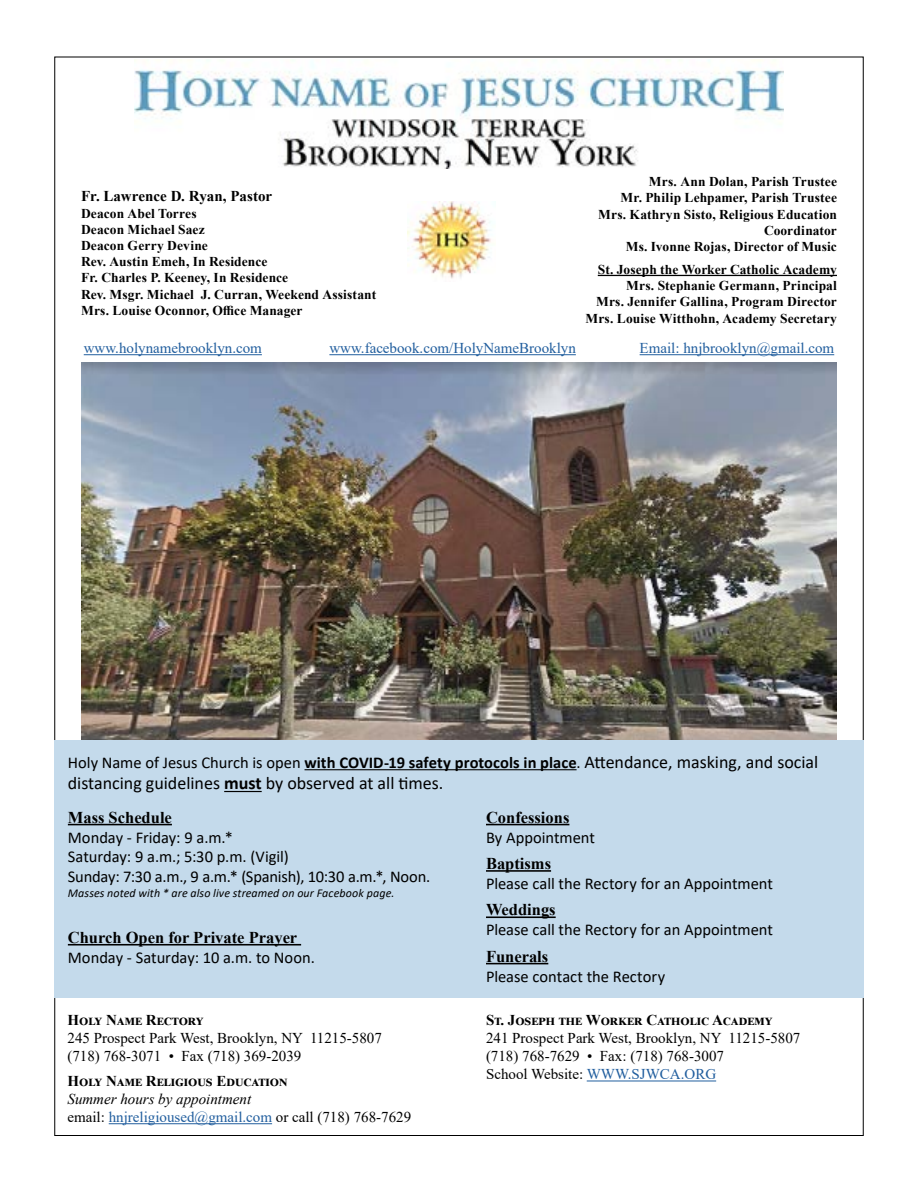
<style>
.page{position:relative;width:918px;height:1188px;background:#fff}
.page>*{position:absolute;margin:0;border:0;box-sizing:border-box;transform-origin:0 0}
.t1{font:18px "Calibri";color:#000}
.t2{font:16.5px/19.8px "Calibri";letter-spacing:-.005em;color:#000}
.t3{font:700 16.5px "Calibri";letter-spacing:.005em;color:#000}
.t4{font:700 16.5px "Times New Roman";color:#000}
.t5{font:15px/18px "Times New Roman";color:#000}
.t6{font:700 15px "Times New Roman";color:#000}
.t7{font:15px "Times New Roman";color:#215e9e}
.t8{font:700 13.5px/16.2px "Times New Roman";letter-spacing:.01em;color:#000;text-align:right}
.t9{font:italic 12px "Calibri";letter-spacing:.01em;color:#000}
.s1{font-weight:400}
.s2{font-weight:400;font-size:18px}
.s3{font-weight:700}
.s4{font-style:italic}
.s5{color:#215e9e}
</style>
<div class="page">
<img style="left:81px;top:362px;width:756px;height:379px">
<div style="left:54px;top:741px;width:810px;height:257px;background:#c4daeb"></div>
<hr style="left:305px;top:769px;width:272px;height:1px;background:#000">
<hr style="left:224px;top:791px;width:38px;height:1px;background:#000">
<hr style="left:68px;top:824px;width:104px;height:1px;background:#000">
<hr style="left:68px;top:944px;width:233px;height:2px;background:#000">
<hr style="left:486px;top:824px;width:83px;height:1px;background:#000">
<hr style="left:486px;top:870px;width:65px;height:2px;background:#000">
<hr style="left:486px;top:916px;width:70px;height:2px;background:#000">
<hr style="left:486px;top:963px;width:62px;height:1px;background:#000">
<img style="left:135px;top:60px;width:648px;height:109px">
<hr style="left:598px;top:275px;width:239px;height:1px;background:#000">
<hr style="left:84px;top:354px;width:178px;height:1px;background:#215e9e">
<hr style="left:329px;top:354px;width:247px;height:1px;background:#215e9e">
<hr style="left:640px;top:354px;width:194px;height:1px;background:#215e9e">
<img style="left:408px;top:202px;width:83px;height:77px">
<hr style="left:109px;top:1123px;width:163px;height:1px;background:#215e9e">
<hr style="left:587px;top:1081px;width:129px;height:1px;background:#215e9e">
<p class="t6" style="left:81px;top:186px;width:193px">Fr. Lawrence D. Ryan, Pastor</p>
<p class="t8" style="left:81px;top:205px;width:297px;text-align:left">Deacon Abel Torres<br>Deacon Michael Saez<br>Deacon Gerry Devine<br>Rev. Austin Emeh, In Residence<br>Fr. Charles P. Keeney, In Residence<br>Rev. Msgr. Michael J. Curran, Weekend Assistant<br>Mrs. Louise Oconnor, Office Manager</p>
<p class="t8" style="left:598px;top:173px;width:240px">Mrs. Ann Dolan, Parish Trustee<br>Mr. Philip Lehpamer, Parish Trustee<br>Mrs. Kathryn Sisto, Religious Education<br>Coordinator<br>Ms. Ivonne Rojas, Director of Music</p>
<p class="t8" style="left:585px;top:261px;width:253px">St. Joseph the Worker Catholic Academy Mrs. Stephanie Germann, Principal<br>Mrs. Jennifer Gallina, Program Director Mrs. Louise Witthohn, Academy Secretary</p>
<p class="t7" style="left:84px;top:337px;width:180px">www.holynamebrooklyn.com</p>
<p class="t7" style="left:329px;top:337px;width:248px">www.facebook.com/HolyNameBrooklyn</p>
<p class="t7" style="left:640px;top:337px;width:196px">Email: hnjbrooklyn@gmail.com</p>
<p class="t3" style="left:68px;top:751px;width:752px"><span class="s1">Holy Name of Jesus Church is open</span> with COVID-19 safety protocols in place<span class="s1">.</span> <span class="s2">Attendance, masking, and social</span></p>
<h1 class="t1" style="left:68px;top:771px;width:377px">distancing guidelines <span class="s3">must</span> by observed at all times.</h1>
<p class="t4" style="left:68px;top:805px;width:106px">Mass Schedule</p>
<p class="t2" style="left:68px;top:827px;width:364px">Monday - Friday: 9 a.m.*<br>Saturday: 9 a.m.; 5:30 p.m. (Vigil)<br>Sunday: 7:30 a.m., 9 a.m.* (Spanish), 10:30 a.m.*, Noon.</p>
<p class="t9" style="left:68px;top:884px;width:328px">Masses noted with * are also live streamed on our Facebook page.</p>
<p class="t4" style="left:68px;top:926px;width:231px">Church Open for Private Prayer</p>
<p class="t2" style="left:68px;top:947px;width:248px">Monday - Saturday: 10 a.m. to Noon.</p>
<p class="t4" style="left:486px;top:805px;width:85px">Confessions</p>
<p class="t2" style="left:486px;top:827px;width:111px">By Appointment</p>
<p class="t4" style="left:486px;top:852px;width:67px">Baptisms</p>
<p class="t2" style="left:486px;top:873px;width:288px">Please call the Rectory for an Appointment</p>
<p class="t4" style="left:486px;top:898px;width:71px">Weddings</p>
<p class="t2" style="left:486px;top:919px;width:288px">Please call the Rectory for an Appointment</p>
<p class="t4" style="left:486px;top:944px;width:64px">Funerals</p>
<p class="t2" style="left:486px;top:966px;width:181px">Please contact the Rectory</p>
<p class="t6" style="left:68px;top:1010px;width:138px">Holy Name Rectory</p>
<p class="t5" style="left:68px;top:1029px;width:316px">245 Prospect Park West, Brooklyn, NY 11215-5807 (718) 768-3071 • Fax (718) 369-2039</p>
<p class="t6" style="left:68px;top:1070px;width:222px">Holy Name Religious Education</p>
<p class="t5" style="left:68px;top:1090px;width:345px"><span class="s4">Summer hours by appointment<br></span>email: <span class="s5">hnjreligioused@gmail.com</span> or call (718) 768-7629</p>
<p class="t6" style="left:486px;top:1010px;width:288px">St. Joseph the Worker Catholic Academy</p>
<p class="t5" style="left:486px;top:1029px;width:316px">241 Prospect Park West, Brooklyn, NY 11215-5807 (718) 768-7629 • Fax: (718) 768-3007<br>School Website: <span class="s5">WWW.SJWCA.ORG</span></p>
</div>
